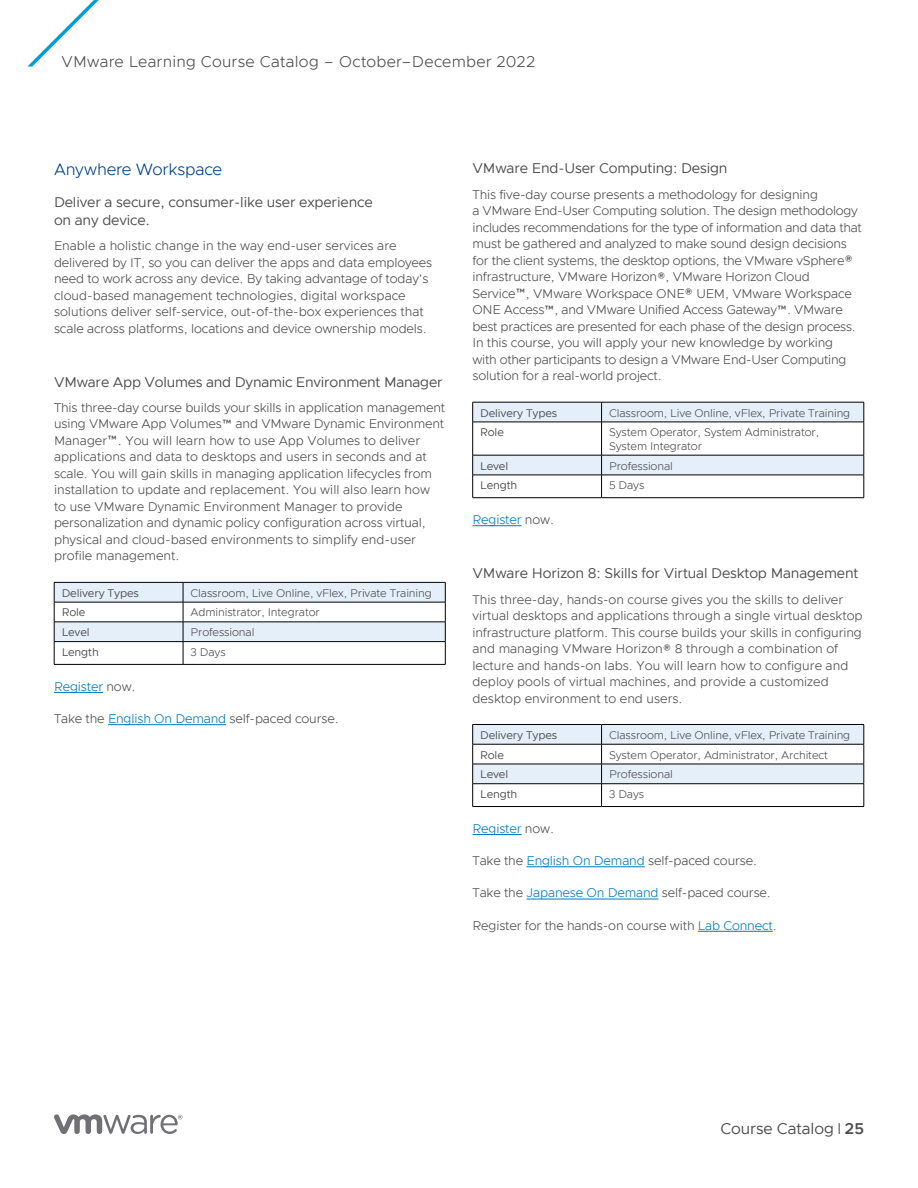
<style>
.page{position:relative;width:918px;height:1188px;background:#fff}
.page>*{position:absolute;margin:0;border:0;box-sizing:border-box;transform-origin:0 0}
.t1{font:300 16.5px "Metropolis";letter-spacing:-.01em;color:#00438c}
.t2{font:300 15.75px "Metropolis";letter-spacing:.015em;color:#4d4d4f}
.t3{font:15.75px "Metropolis";letter-spacing:-.005em;color:#4d4d4f}
.t4{font:14.25px/18px "Metropolis";letter-spacing:-.01em;color:#4d4d4f}
.t5{font:300 12.75px/16.5px "Metropolis";letter-spacing:-.01em;color:#4d4d4f}
.t6{font:300 12.75px "Metropolis";letter-spacing:-.01em;color:#007ab8}
.t7{font:300 11.25px/13.5px "Metropolis";letter-spacing:-.01em;color:#4d4d4f}
.t8{font:11.25px "Metropolis";letter-spacing:-.01em;color:#4d4d4f}
.s1{color:#4d4d4f}
.s2{color:#007ab8}
.s3{font-family:"Times"}
.s4{font-weight:600}
</style>
<div class="page">
<svg style="left:27px;top:0;width:72px;height:67px"></svg>
<hr style="left:54px;top:692px;width:49px;height:1px;background:#007ab8">
<hr style="left:108px;top:724px;width:118px;height:1px;background:#007ab8">
<hr style="left:183px;top:664px;width:262px;height:1px;background:#000">
<hr style="left:54px;top:664px;width:129px;height:1px;background:#000">
<svg style="left:54px;top:582px;width:392px;height:82px"></svg>
<hr style="left:54px;top:582px;width:129px;height:1px;background:#000">
<hr style="left:183px;top:582px;width:262px;height:1px;background:#000">
<hr style="left:54px;top:602px;width:129px;height:1px;background:#000">
<hr style="left:183px;top:602px;width:262px;height:1px;background:#000">
<hr style="left:472px;top:525px;width:50px;height:1px;background:#007ab8">
<hr style="left:472px;top:834px;width:50px;height:1px;background:#007ab8">
<hr style="left:527px;top:867px;width:118px;height:1px;background:#007ab8">
<hr style="left:527px;top:899px;width:131px;height:1px;background:#007ab8">
<hr style="left:698px;top:931px;width:75px;height:1px;background:#007ab8">
<svg style="left:472px;top:402px;width:393px;height:96px"></svg>
<hr style="left:472px;top:402px;width:130px;height:1px;background:#000">
<hr style="left:602px;top:402px;width:262px;height:1px;background:#000">
<hr style="left:472px;top:422px;width:130px;height:1px;background:#000">
<hr style="left:602px;top:422px;width:262px;height:1px;background:#000">
<svg style="left:472px;top:724px;width:393px;height:83px"></svg>
<hr style="left:472px;top:724px;width:130px;height:1px;background:#000">
<hr style="left:602px;top:724px;width:262px;height:1px;background:#000">
<hr style="left:472px;top:744px;width:130px;height:1px;background:#000">
<hr style="left:602px;top:744px;width:262px;height:1px;background:#000">
<svg style="left:54px;top:1114px;width:129px;height:20px"></svg>
<p class="t2" style="left:62px;top:52px;width:475px">VMware Learning Course Catalog – October–December 2022</p>
<p class="t1" style="left:54px;top:159px;width:170px">Anywhere Workspace</p>
<p class="t4" style="left:54px;top:193px;width:320px">Deliver a secure, consumer-like user experience on any device.</p>
<p class="t5" style="left:54px;top:237px;width:380px">Enable a holistic change in the way end-user services are delivered by IT, so you can deliver the apps and data employees need to work across any device. By taking advantage of today’s cloud-based management technologies, digital workspace solutions deliver self-service, out-of-the-box experiences that scale across platforms, locations and device ownership models.</p>
<p class="t4" style="left:54px;top:373px;width:390px">VMware App Volumes and Dynamic Environment Manager</p>
<p class="t5" style="left:54px;top:399px;width:393px">This three-day course builds your skills in application management using VMware App Volumes™ and VMware Dynamic Environment Manager™. You will learn how to use App Volumes to deliver applications and data to desktops and users in seconds and at scale. You will gain skills in managing application lifecycles from installation to update and replacement. You will also learn how to use VMware Dynamic Environment Manager to provide personalization and dynamic policy configuration across virtual, physical and cloud-based environments to simplify end-user profile management.</p>
<p class="t8" style="left:62px;top:586px;width:79px">Delivery Types</p>
<p class="t7" style="left:191px;top:586px;width:243px">Classroom, Live Online, vFlex, Private Training</p>
<p class="t8" style="left:62px;top:606px;width:25px">Role</p>
<p class="t7" style="left:191px;top:606px;width:131px">Administrator, Integrator</p>
<p class="t8" style="left:62px;top:625px;width:30px">Level</p>
<p class="t7" style="left:191px;top:626px;width:65px">Professional</p>
<p class="t8" style="left:62px;top:645px;width:39px">Length</p>
<p class="t7" style="left:191px;top:645px;width:37px">3 Days</p>
<p class="t6" style="left:54px;top:679px;width:83px">Register <span class="s1">now.</span></p>
<p class="t5" style="left:54px;top:710px;width:286px">Take the <span class="s2">English On Demand</span> self-paced course.</p>
<p class="t4" style="left:472px;top:159px;width:256px">VMware End-User Computing: Design</p>
<p class="t5" style="left:472px;top:186px;width:391px">This five-day course presents a methodology for designing<br>a VMware End-User Computing solution. The design methodology includes recommendations for the type of information and data that must be gathered and analyzed to make sound design decisions for the client systems, the desktop options, the VMware vSphere® infrastructure, VMware Horizon®, VMware Horizon Cloud Service™, VMware Workspace ONE® UEM, VMware Workspace ONE Access™, and VMware Unified Access Gateway™. VMware best practices are presented for each phase of the design process.<br>In this course, you will apply your new knowledge by working<br>with other participants to design a VMware End-User Computing solution for a real-world project.</p>
<p class="t8" style="left:480px;top:406px;width:79px">Delivery Types</p>
<p class="t7" style="left:609px;top:406px;width:243px">Classroom, Live Online, vFlex, Private Training</p>
<p class="t8" style="left:480px;top:425px;width:25px">Role</p>
<p class="t7" style="left:609px;top:426px;width:212px">System Operator, System Administrator,<br>System Integrator</p>
<p class="t8" style="left:480px;top:459px;width:30px">Level</p>
<p class="t7" style="left:609px;top:459px;width:65px">Professional</p>
<p class="t8" style="left:480px;top:478px;width:39px">Length</p>
<p class="t7" style="left:609px;top:479px;width:37px">5 Days</p>
<p class="t6" style="left:472px;top:512px;width:83px">Register <span class="s1">now.</span></p>
<p class="t4" style="left:472px;top:564px;width:387px">VMware Horizon 8: Skills for Virtual Desktop Management</p>
<p class="t5" style="left:472px;top:591px;width:392px">This three-day, hands-on course gives you the skills to deliver virtual desktops and applications through a single virtual desktop infrastructure platform. This course builds your skills in configuring and managing VMware Horizon® 8 through a combination of lecture and hands-on labs. You will learn how to configure and deploy pools of virtual machines, and provide a customized desktop environment to end users.</p>
<p class="t8" style="left:480px;top:728px;width:79px">Delivery Types</p>
<p class="t7" style="left:609px;top:728px;width:243px">Classroom, Live Online, vFlex, Private Training</p>
<p class="t8" style="left:480px;top:748px;width:25px">Role</p>
<p class="t7" style="left:609px;top:748px;width:220px">System Operator, Administrator, Architect</p>
<p class="t8" style="left:480px;top:767px;width:30px">Level</p>
<p class="t7" style="left:609px;top:768px;width:65px">Professional</p>
<p class="t8" style="left:480px;top:787px;width:39px">Length</p>
<p class="t7" style="left:609px;top:787px;width:37px">3 Days</p>
<p class="t6" style="left:472px;top:821px;width:83px">Register <span class="s1">now.</span></p>
<p class="t5" style="left:472px;top:853px;width:286px">Take the <span class="s2">English On Demand</span> self-paced course.</p>
<p class="t5" style="left:472px;top:885px;width:300px">Take the <span class="s2">Japanese On Demand</span> self-paced course.</p>
<p class="t5" style="left:472px;top:917px;width:306px">Register for the hands-on course with <span class="s2">Lab Connect</span>.</p>
<p class="t3" style="left:720px;top:1119px;width:145px">Course Catalog <span class="s3">|</span> <span class="s4">25</span></p>
</div>
